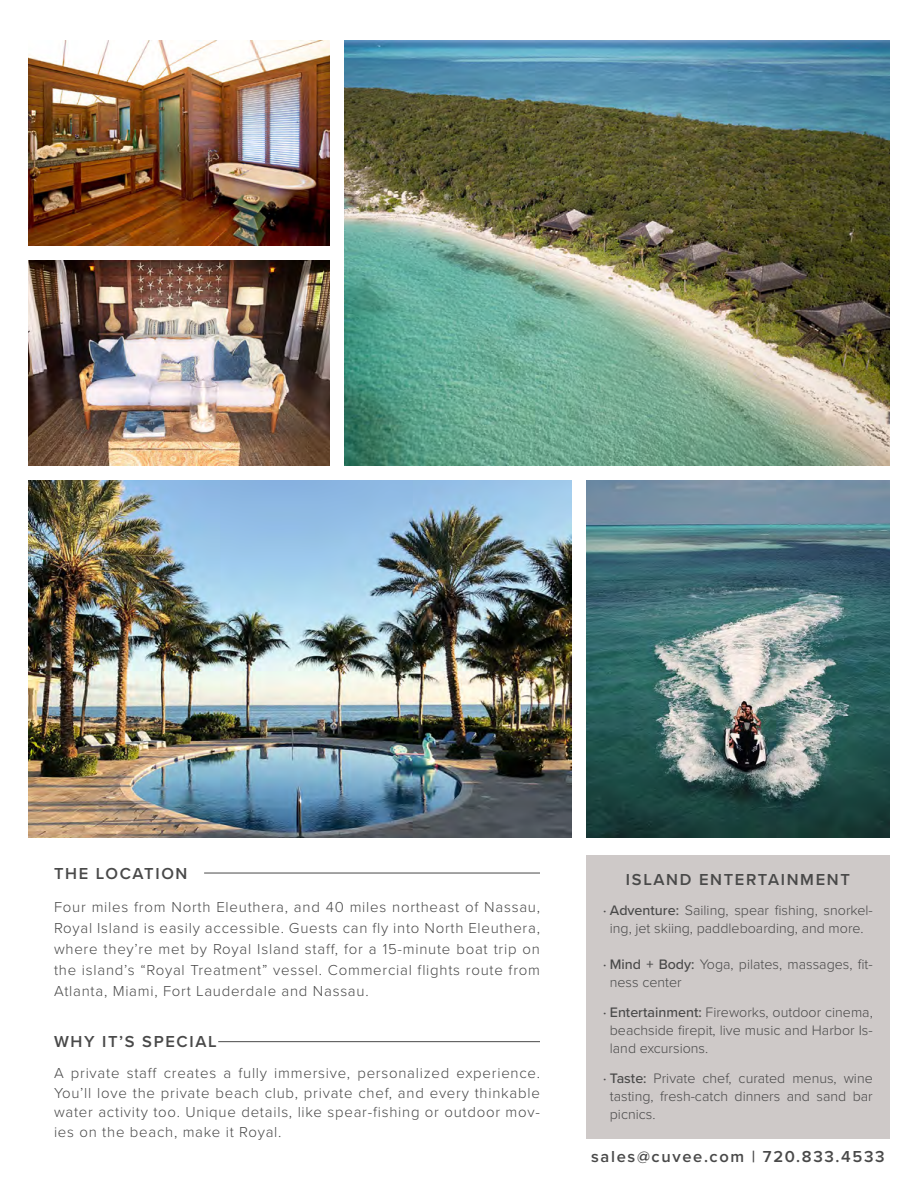
<style>
.page{position:relative;width:918px;height:1188px;background:#fff}
.page>*{position:absolute;margin:0;border:0;box-sizing:border-box;transform-origin:0 0}
.t1{font:600 16.5px "Proxima Nova";letter-spacing:.1em;color:#494949}
.t2{font:300 15px/21px "Proxima Nova";letter-spacing:.05em;color:#494949;text-align:justify}
.t3{font:300 14.25px/18px "Proxima Nova";color:#494949;text-align:justify}
.s1{font-weight:500}
</style>
<div class="page">
<img style="left:586px;top:481px;width:304px;height:357px">
<img style="left:345px;top:40px;width:545px;height:426px">
<img style="left:28px;top:260px;width:302px;height:206px">
<img style="left:28px;top:40px;width:302px;height:206px">
<img style="left:28px;top:481px;width:543px;height:357px">
<div style="left:586px;top:855px;width:304px;height:284px;background:#cec9c8"></div>
<hr style="left:204px;top:873px;width:336px;height:1px;background:#494949">
<hr style="left:218px;top:1041px;width:322px;height:1px;background:#494949">
<p class="t1" style="left:54px;top:861px;width:135px">THE LOCATION</p>
<p class="t2" style="left:54px;top:896px;width:488px">Four miles from North Eleuthera, and 40 miles northeast of Nassau, Royal Island is easily accessible. Guests can fly into North Eleuthera, where they’re met by Royal Island staff, for a 15-minute boat trip on the island’s “Royal Treatment” vessel. Commercial flights route from Atlanta, Miami, Fort Lauderdale and Nassau.</p>
<p class="t1" style="left:54px;top:1029px;width:164px">WHY IT’S SPECIAL</p>
<p class="t2" style="left:54px;top:1063px;width:488px;line-height:19.5px">A private staff creates a fully immersive, personalized experience.<br>You’ll love the private beach club, private chef, and every thinkable water activity too. Unique details, like spear-fishing or outdoor mov&shy;ies on the beach, make it Royal.</p>
<p class="t1" style="left:626px;top:868px;width:225px">ISLAND ENTERTAINMENT</p>
<p class="t3" style="left:603px;top:901px;width:271px;text-align:center"><span class="s1">⋅ Adventure:</span> Sailing, spear fishing, snorkel&shy;ing, jet skiing, paddleboarding, and more.</p>
<p class="t3" style="left:610px;top:955px;width:264px;text-indent:-7px"><span class="s1">⋅ Mind + Body:</span> Yoga, pilates, massages, fit&shy;ness center</p>
<p class="t3" style="left:610px;top:1003px;width:264px;text-indent:-7px"><span class="s1">⋅ Entertainment:</span> Fireworks, outdoor cinema, beachside firepit, live music and Harbor Is&shy;land excursions.</p>
<p class="t3" style="left:610px;top:1069px;width:264px;text-indent:-7px"><span class="s1">⋅ Taste:</span> Private chef, curated menus, wine tasting, fresh-catch dinners and sand bar picnics.</p>
<p class="t1" style="left:591px;top:1144px;width:295px">sales@cuvee.com | 720.833.4533</p>
</div>
